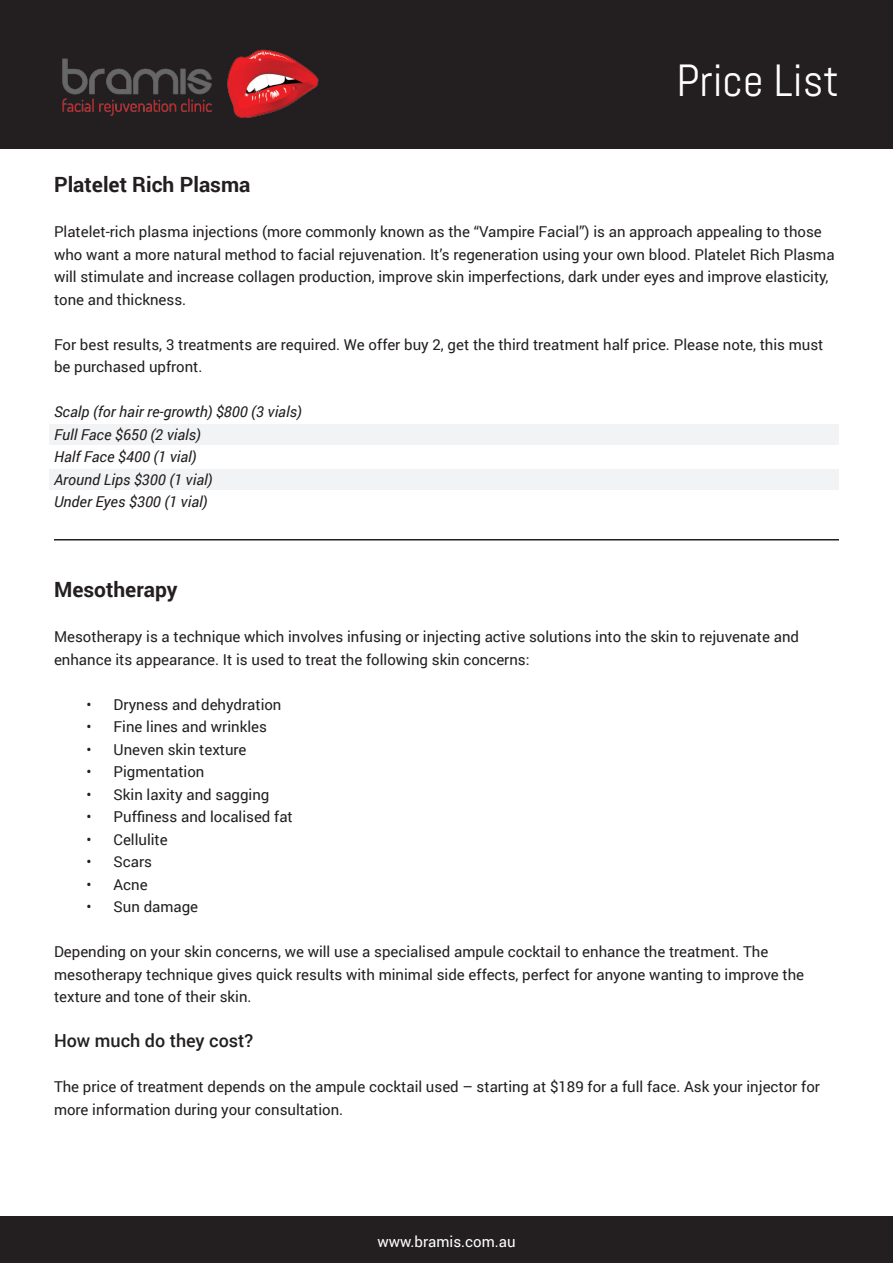
<style>
.page{position:relative;width:893px;height:1263px;background:#fff}
.page>*{position:absolute;margin:0;border:0;box-sizing:border-box;transform-origin:0 0}
.t1{font:45px "Abel";color:#fff}
.t2{font:700 21px "Roboto";color:#231f20}
.t3{font:500 18px "Roboto";color:#231f20}
.t4{font:15px/22.5px "Roboto";color:#231f20}
.t5{font:italic 15px "Roboto";color:#231f20}
.t6{font:15px "Roboto";color:#fff}
</style>
<div class="page">
<div style="left:0;top:0;width:893px;height:149px;background:#231f20"></div>
<img style="left:62px;top:49px;width:257px;height:69px">
<div style="left:0;top:1216px;width:893px;height:47px;background:#231f20"></div>
<div style="left:50px;top:424px;width:789px;height:21px;background:#f2f3f4"></div>
<div style="left:50px;top:469px;width:789px;height:20px;background:#f2f3f4"></div>
<hr style="left:54px;top:539px;width:785px;height:1px;background:#231f20">
<h1 class="t1" style="left:677px;top:52px;width:164px">Price List</h1>
<p class="t2" style="left:54px;top:170px;width:198px">Platelet Rich Plasma</p>
<p class="t4" style="left:54px;top:220px;width:782px">Platelet-rich plasma injections (more commonly known as the “Vampire Facial”) is an approach appealing to those who want a more natural method to facial rejuvenation. It’s regeneration using your own blood. Platelet Rich Plasma will stimulate and increase collagen production, improve skin imperfections, dark under eyes and improve elasticity, tone and thickness.</p>
<p class="t4" style="left:54px;top:332px;width:771px">For best results, 3 treatments are required. We offer buy 2, get the third treatment half price. Please note, this must be purchased upfront.</p>
<p class="t5" style="left:54px;top:401px;width:249px">Scalp (for hair re-growth) $800 (3 vials)</p>
<p class="t5" style="left:54px;top:424px;width:149px">Full Face $650 (2 vials)</p>
<p class="t5" style="left:54px;top:446px;width:144px">Half Face $400 (1 vial)</p>
<p class="t5" style="left:54px;top:469px;width:160px">Around Lips $300 (1 vial)</p>
<p class="t5" style="left:54px;top:491px;width:155px">Under Eyes $300 (1 vial)</p>
<p class="t2" style="left:54px;top:575px;width:125px">Mesotherapy</p>
<p class="t4" style="left:54px;top:625px;width:746px">Mesotherapy is a technique which involves infusing or injecting active solutions into the skin to rejuvenate and enhance its appearance. It is used to treat the following skin concerns:</p>
<p class="t4" style="left:87px;top:692px;width:196px">• Dryness and dehydration</p>
<p class="t4" style="left:87px;top:715px;width:182px">• Fine lines and wrinkles</p>
<p class="t4" style="left:87px;top:737px;width:162px">• Uneven skin texture</p>
<p class="t4" style="left:87px;top:760px;width:119px">• Pigmentation</p>
<p class="t4" style="left:87px;top:782px;width:184px">• Skin laxity and sagging</p>
<p class="t4" style="left:87px;top:805px;width:208px">• Puffiness and localised fat</p>
<p class="t4" style="left:87px;top:827px;width:83px">• Cellulite</p>
<p class="t4" style="left:87px;top:850px;width:67px">• Scars</p>
<p class="t4" style="left:87px;top:872px;width:63px">• Acne</p>
<p class="t4" style="left:87px;top:895px;width:113px">• Sun damage</p>
<p class="t4" style="left:54px;top:940px;width:752px">Depending on your skin concerns, we will use a specialised ampule cocktail to enhance the treatment. The mesotherapy technique gives quick results with minimal side effects, perfect for anyone wanting to improve the texture and tone of their skin.</p>
<p class="t3" style="left:54px;top:1028px;width:201px">How much do they cost?</p>
<p class="t4" style="left:54px;top:1075px;width:767px">The price of treatment depends on the ampule cocktail used – starting at $189 for a full face. Ask your injector for more information during your consultation.</p>
<p class="t6" style="left:377px;top:1231px;width:140px">www.bramis.com.au</p>
</div>
